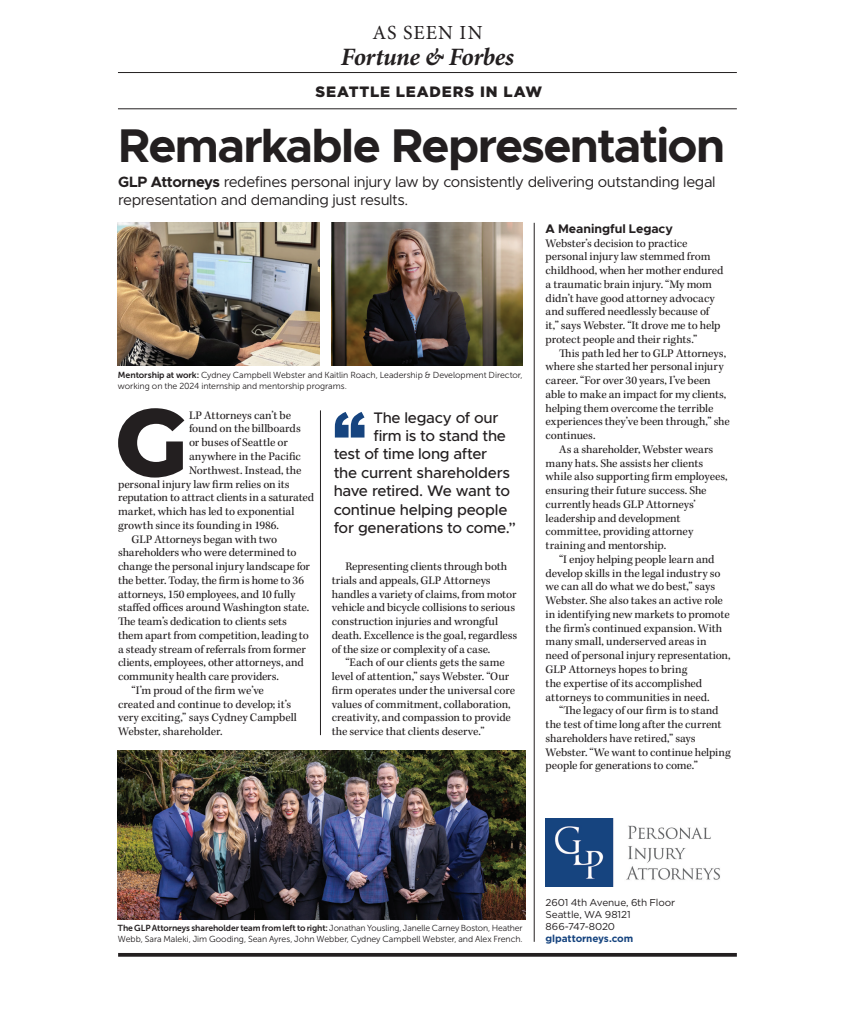
<style>
.page{position:relative;width:855px;height:1013px;background:#fff}
.page>*{position:absolute;margin:0;border:0;box-sizing:border-box;transform-origin:0 0}
.t1{font:800 95.25px "Montserrat";color:#231f20}
.t2{font:700 47.5px "Metropolis";letter-spacing:-.04em;color:#231f20}
.t3{font:italic 700 25px "Minion Pro";letter-spacing:-.02em;color:#231f20}
.t4{font:20px "Minion Pro";letter-spacing:.05em;color:#231f20}
.t5{font:500 15.38px "Metropolis";letter-spacing:-.015em;color:#231f20}
.t6{font:15px/18px "Metropolis";letter-spacing:-.025em;color:#231f20}
.t7{font:900 15px "Gotham";letter-spacing:.06em;color:#231f20}
.t8{font:700 12.5px "Metropolis";letter-spacing:-.005em;color:#231f20}
.t9{font:11.88px/13.8px "Kepler Std";letter-spacing:-.005em;color:#231f20}
.t10{font:10px/12px "Gotham";letter-spacing:-.015em;color:#231f20}
.t11{font:700 10px "Gotham";letter-spacing:-.015em;color:#16447f}
.t12{font:8.75px/10.6px "Museo Sans 300";letter-spacing:-.005em;color:#231f20}
.t13{font:8.75px "Museo Sans 700";letter-spacing:-.01em;color:#231f20}
.s1{font-weight:700}
.s2{font-family:"Museo Sans 700"}
.s3{font-family:"Museo Sans 300"}
</style>
<div class="page">
<hr style="left:118px;top:72px;width:619px;height:1px;background:#231f20">
<hr style="left:118px;top:109px;width:619px;height:1px;background:#231f20">
<img style="left:118px;top:750px;width:408px;height:169px">
<hr style="left:118px;top:953px;width:619px;height:3px;background:#231f20">
<hr style="left:320px;top:410px;width:1px;height:325px;background:#231f20">
<hr style="left:534px;top:223px;width:1px;height:718px;background:#231f20">
<img style="left:118px;top:223px;width:201px;height:142px">
<img style="left:332px;top:223px;width:191px;height:142px">
<img style="left:546px;top:818px;width:174px;height:68px">
<svg style="left:335px;top:412px;width:30px;height:25px"></svg>
<h3 class="t4" style="left:372px;top:19px;width:112px">AS SEEN IN</h3>
<h3 class="t3" style="left:341px;top:42px;width:175px">Fortune &amp; Forbes</h3>
<p class="t7" style="left:316px;top:81px;width:228px">SEATTLE LEADERS IN LAW</p>
<h2 class="t2" style="left:118px;top:116px;width:609px">Remarkable Representation</h2>
<p class="t6" style="left:118px;top:173px;width:599px"><span class="s1">GLP Attorneys</span> redefines personal injury law by consistently delivering outstanding legal representation and demanding just results.</p>
<p class="t12" style="left:118px;top:369px;width:406px"><span class="s2">Mentorship at work:</span> Cydney Campbell Webster and Kaitlin Roach, Leadership &amp; Development Director, working on the 2024 internship and mentorship programs.</p>
<h1 class="t1" style="left:115px;top:372px;width:75px">G</h1>
<p class="t9" style="left:189px;top:408px;width:103px">LP Attorneys can’t be</p>
<p class="t9" style="left:189px;top:422px;width:113px">found on the billboards</p>
<p class="t9" style="left:189px;top:436px;width:100px">or buses of Seattle or</p>
<p class="t9" style="left:189px;top:450px;width:113px">anywhere in the Pacific</p>
<p class="t9" style="left:189px;top:463px;width:114px">Northwest. Instead, the</p>
<p class="t9" style="left:118px;top:477px;width:173px">personal injury law firm relies on its</p>
<p class="t9" style="left:118px;top:491px;width:198px">reputation to attract clients in a saturated</p>
<p class="t9" style="left:118px;top:505px;width:178px">market, which has led to exponential</p>
<p class="t9" style="left:118px;top:518px;width:162px">growth since its founding in 1986.</p>
<p class="t9" style="left:132px;top:532px;width:147px">GLP Attorneys began with two</p>
<p class="t9" style="left:118px;top:546px;width:180px">shareholders who were determined to</p>
<p class="t9" style="left:118px;top:560px;width:193px">change the personal injury landscape for</p>
<p class="t9" style="left:118px;top:573px;width:187px">the better. Today, the firm is home to 36</p>
<p class="t9" style="left:118px;top:587px;width:179px">attorneys, 150 employees, and 10 fully</p>
<p class="t9" style="left:118px;top:601px;width:193px">staffed offices around Washington state.</p>
<p class="t9" style="left:118px;top:615px;width:170px">The team’s dedication to clients sets</p>
<p class="t9" style="left:118px;top:628px;width:192px">them apart from competition, leading to</p>
<p class="t9" style="left:118px;top:642px;width:189px">a steady stream of referrals from former</p>
<p class="t9" style="left:118px;top:656px;width:187px">clients, employees, other attorneys, and</p>
<p class="t9" style="left:118px;top:670px;width:162px">community health care providers.</p>
<p class="t9" style="left:132px;top:683px;width:134px">“I’m proud of the firm we’ve</p>
<p class="t9" style="left:118px;top:697px;width:175px">created and continue to develop; it’s</p>
<p class="t9" style="left:118px;top:711px;width:180px">very exciting,” says Cydney Campbell</p>
<p class="t9" style="left:118px;top:725px;width:106px">Webster, shareholder.</p>
<p class="t5" style="left:373px;top:407px;width:126px">The legacy of our</p>
<p class="t5" style="left:373px;top:426px;width:134px">firm is to stand the</p>
<p class="t5" style="left:334px;top:444px;width:155px">test of time long after</p>
<p class="t5" style="left:334px;top:463px;width:178px">the current shareholders</p>
<p class="t5" style="left:334px;top:481px;width:178px">have retired. We want to</p>
<p class="t5" style="left:334px;top:499px;width:175px">continue helping people</p>
<p class="t5" style="left:334px;top:518px;width:184px">for generations to come.”</p>
<p class="t9" style="left:332px;top:560px;width:187px;text-indent:14px">Representing clients through both trials and appeals, GLP Attorneys handles a variety of claims, from motor vehicle and bicycle collisions to serious construction injuries and wrongful death. Excellence is the goal, regardless of the size or complexity of a case.</p>
<p class="t9" style="left:332px;top:656px;width:185px;text-indent:14px">“Each of our clients gets the same level of attention,” says Webster. “Our firm operates under the universal core values of commitment, collaboration, creativity, and compassion to provide the service that clients deserve.”</p>
<p class="t8" style="left:546px;top:220px;width:129px">A Meaningful Legacy</p>
<p class="t9" style="left:546px;top:236px;width:179px">Webster’s decision to practice personal injury law stemmed from childhood, when her mother endured a traumatic brain injury. “My mom didn’t have good attorney advocacy and suffered needlessly because of it,” says Webster. “It drove me to help protect people and their rights.”</p>
<p class="t9" style="left:546px;top:346px;width:186px;text-indent:14px">This path led her to GLP Attorneys, where she started her personal injury career. “For over 30 years, I’ve been able to make an impact for my clients, helping them overcome the terrible experiences they’ve been through,” she continues.</p>
<p class="t9" style="left:546px;top:443px;width:183px;text-indent:14px">As a shareholder, Webster wears many hats. She assists her clients while also supporting firm employees, ensuring their future success. She currently heads GLP Attorneys’ leadership and development committee, providing attorney training and mentorship.</p>
<p class="t9" style="left:546px;top:553px;width:187px;text-indent:14px">“I enjoy helping people learn and develop skills in the legal industry so we can all do what we do best,” says Webster. She also takes an active role in identifying new markets to promote the firm’s continued expansion. With many small, underserved areas in need of personal injury representation, GLP Attorneys hopes to bring<br>the expertise of its accomplished attorneys to communities in need.</p>
<p class="t9" style="left:546px;top:704px;width:187px;text-indent:14px">“The legacy of our firm is to stand the test of time long after the current shareholders have retired,” says Webster. “We want to continue helping people for generations to come.”</p>
<p class="t13" style="left:118px;top:923px;width:406px">The GLP Attorneys shareholder team from left to right: <span class="s3">Jonathan Yousling, Janelle Carney Boston, Heather</span></p>
<p class="t12" style="left:118px;top:933px;width:406px">Webb, Sara Maleki, Jim Gooding, Sean Ayres, John Webber, Cydney Campbell Webster, and Alex French.</p>
<p class="t10" style="left:546px;top:896px;width:131px">2601 4th Avenue, 6th Floor<br>Seattle, WA 98121<br>866-747-8020</p>
<p class="t11" style="left:546px;top:932px;width:89px">glpattorneys.com</p>
</div>
